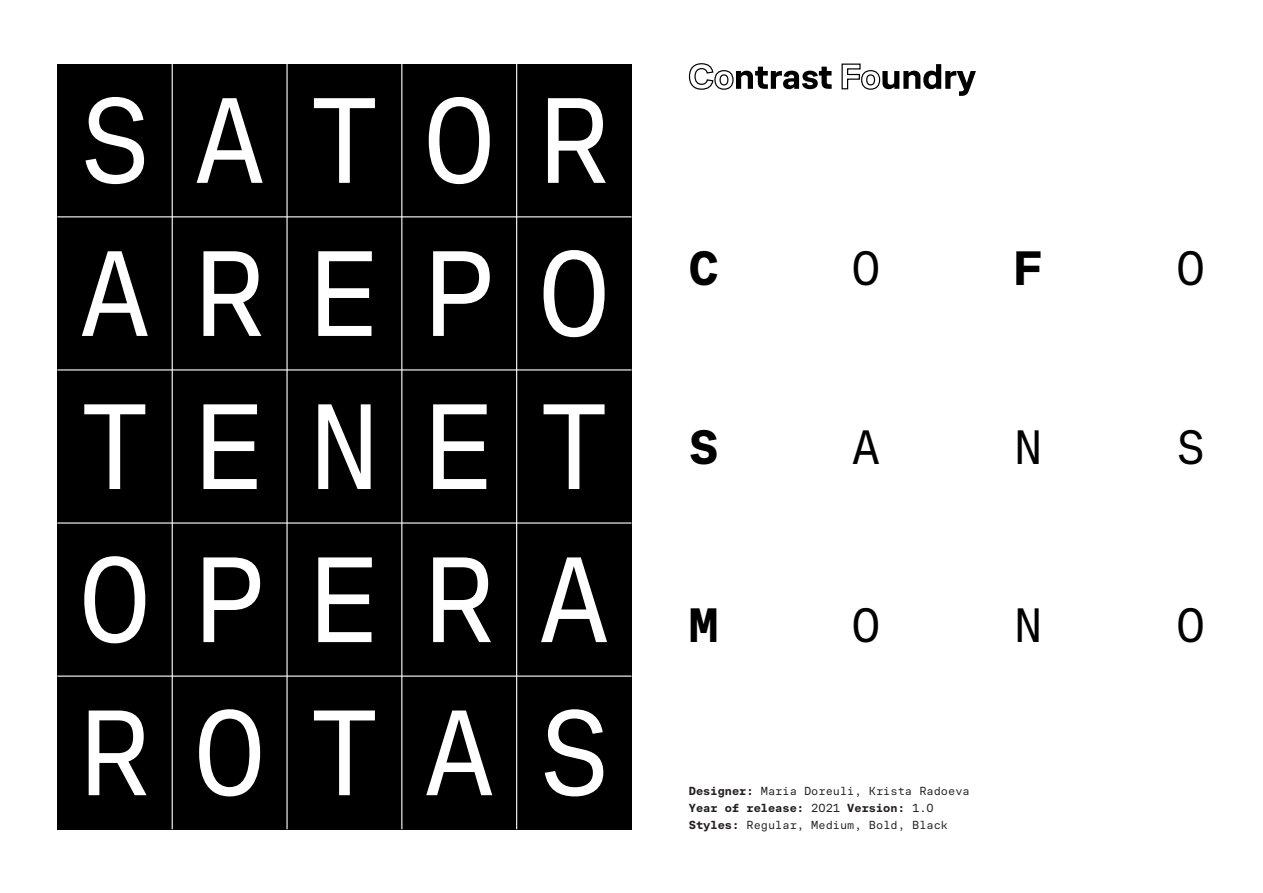
<style>
.page{position:relative;width:1263px;height:893px;background:#fff}
.page>*{position:absolute;margin:0;border:0;box-sizing:border-box;transform-origin:0 0}
.sator{font:124.5px "Co Fo Sans Mono";color:#fff}
.sator-2{font:49.5px "Co Fo Sans Mono";color:#000}
.sator-3{font:700 49.5px "Co Fo Sans Mono";color:#000}
.text{font:12px "Co Fo Sans Mono";color:#231f20}
.text-2{font:700 12px "Co Fo Sans Mono";color:#231f20}
.s1{font-weight:700}
.s2{font-weight:400}
</style>
<div class="page">
<svg style="left:688px;top:63px;width:144px;height:27px"></svg>
<svg style="left:841px;top:63px;width:135px;height:33px"></svg>
<div style="left:57px;top:64px;width:574px;height:765px;background:#000"></div>
<hr style="left:57px;top:216px;width:574px;height:1px;background:#fff">
<hr style="left:57px;top:369px;width:574px;height:1px;background:#fff">
<hr style="left:57px;top:522px;width:574px;height:2px;background:#fff">
<hr style="left:57px;top:676px;width:574px;height:1px;background:#fff">
<hr style="left:172px;top:64px;width:1px;height:765px;background:#fff">
<hr style="left:286px;top:64px;width:2px;height:765px;background:#fff">
<hr style="left:401px;top:64px;width:1px;height:765px;background:#fff">
<hr style="left:516px;top:64px;width:1px;height:765px;background:#fff">
<p class="sator" style="left:77px;top:69px;width:535px">S A T O R</p>
<p class="sator" style="left:77px;top:222px;width:535px">A R E P O</p>
<p class="sator" style="left:77px;top:375px;width:535px">T E N E T</p>
<p class="sator" style="left:77px;top:528px;width:535px">O P E R A</p>
<p class="sator" style="left:77px;top:681px;width:535px">R O T A S</p>
<p class="sator-3" style="left:689px;top:239px;width:31px">C</p>
<p class="sator-2" style="left:851px;top:240px;width:31px">O</p>
<p class="sator-3" style="left:1013px;top:239px;width:31px">F</p>
<p class="sator-2" style="left:1176px;top:240px;width:31px">O</p>
<p class="sator-3" style="left:689px;top:417px;width:31px">S</p>
<p class="sator-2" style="left:851px;top:418px;width:31px">A</p>
<p class="sator-2" style="left:1013px;top:418px;width:31px">N</p>
<p class="sator-2" style="left:1176px;top:418px;width:31px">S</p>
<p class="sator-3" style="left:689px;top:596px;width:31px">M</p>
<p class="sator-2" style="left:851px;top:597px;width:31px">O</p>
<p class="sator-2" style="left:1013px;top:597px;width:31px">N</p>
<p class="sator-2" style="left:1176px;top:597px;width:31px">O</p>
<p class="text" style="left:689px;top:784px;width:282px"><span class="s1">Designer:</span> Maria Doreuli, Krista Radoeva</p>
<p class="text-2" style="left:689px;top:801px;width:246px">Year of release: <span class="s2">2021</span> Version: <span class="s2">1.0</span></p>
<p class="text" style="left:689px;top:818px;width:261px"><span class="s1">Styles:</span> Regular, Medium, Bold, Black</p>
</div>
